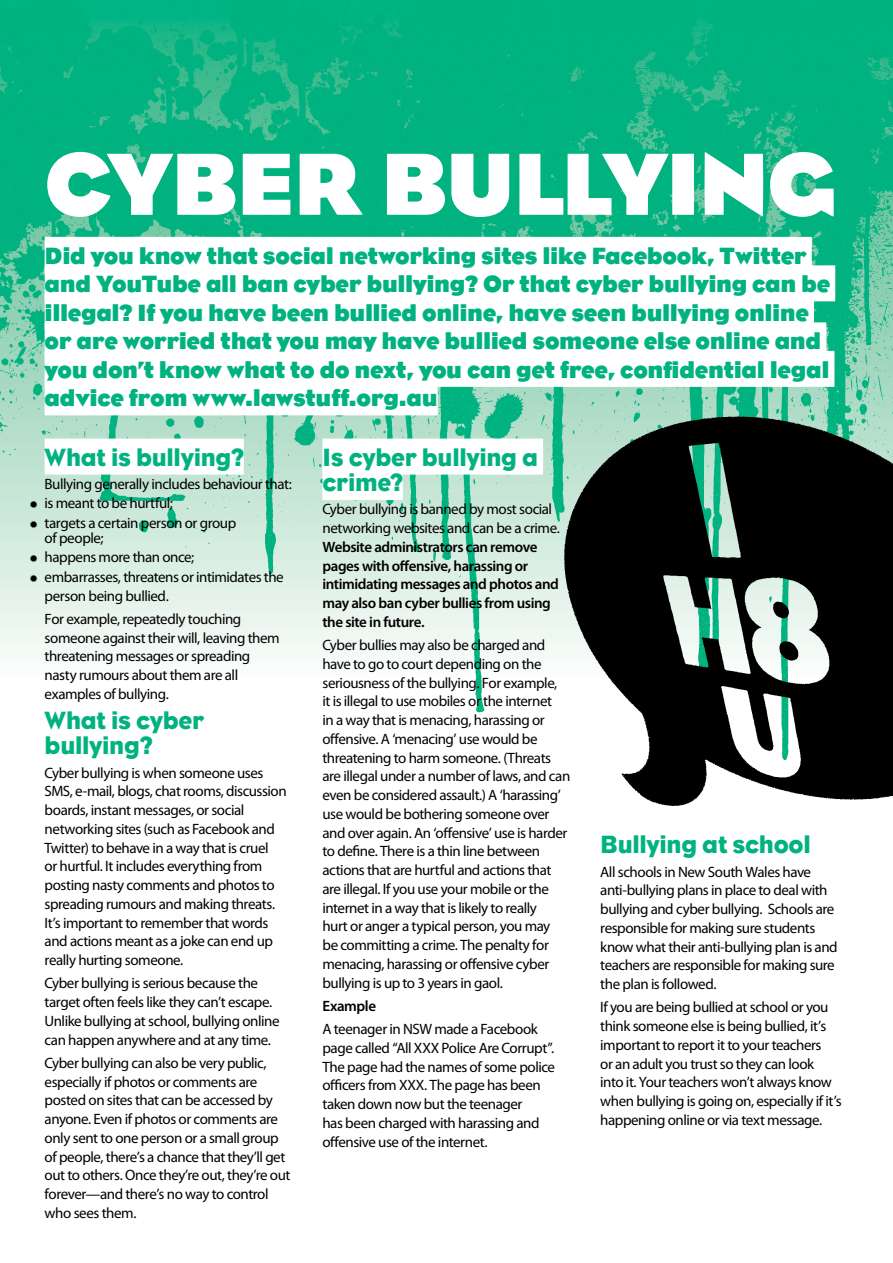
<style>
.page{position:relative;width:893px;height:1263px;background:#fff}
.page>*{position:absolute;margin:0;border:0;box-sizing:border-box;transform-origin:0 0}
.t1{font:700 90px "Bureau Eagle";color:#fff}
.t2{font:25.5px/25.5px "Bureau Eagle";letter-spacing:-.01em;color:#00b280}
.t3{font:700 24px/28.5px "Bureau Eagle";letter-spacing:-.015em;color:#00b280}
.t4{font:15px/18.8px "Myriad Pro";letter-spacing:-.03em;color:#000}
.t5{font:600 15px/18.8px "Myriad Pro";letter-spacing:-.03em;color:#000}
.s1{font-family:"WC Rhesus A Bta"}
</style>
<div class="page">
<img style="left:0;top:0;width:893px;height:713px">
<img style="left:540px;top:397px;width:353px;height:409px">
<div style="left:45px;top:237px;width:767px;height:36px;background:#fff"></div>
<div style="left:45px;top:265px;width:790px;height:36px;background:#fff"></div>
<div style="left:45px;top:294px;width:769px;height:36px;background:#fff"></div>
<div style="left:45px;top:322px;width:781px;height:36px;background:#fff"></div>
<div style="left:45px;top:351px;width:789px;height:36px;background:#fff"></div>
<div style="left:45px;top:379px;width:393px;height:36px;background:#fff"></div>
<div style="left:45px;top:439px;width:199px;height:36px;background:#fff"></div>
<div style="left:45px;top:702px;width:164px;height:36px;background:#fff"></div>
<div style="left:322px;top:439px;width:221px;height:36px;background:#fff"></div>
<div style="left:322px;top:464px;width:81px;height:36px;background:#fff"></div>
<h1 class="t1" style="left:45px;top:135px;width:793px">Cyber bullying</h1>
<p class="t3" style="left:45px;top:242px;width:787px">Did you know that social networking sites like Facebook, Twitter and YouTube all ban cyber bullying? Or that cyber bullying can be illegal? If you have been bullied online, have seen bullying online or are worried that you may have bullied someone else online and you don’t know what to do next, you can get free, confidential legal advice from www.lawstuff.org.au</p>
<h2 class="t2" style="left:45px;top:444px;width:201px">What is bullying?</h2>
<p class="t4" style="left:45px;top:474px;width:249px">Bullying generally includes behaviour that:</p>
<p class="t4" style="left:30px;top:494px;width:145px"><span class="s1">-</span> is meant to be hurtful;</p>
<p class="t4" style="left:45px;top:515px;width:193px;line-height:15px;text-indent:-15px"><span class="s1">-</span> targets a certain person or group of people;</p>
<p class="t4" style="left:30px;top:548px;width:166px"><span class="s1">-</span> happens more than once;</p>
<p class="t4" style="left:45px;top:567px;width:241px;text-indent:-15px"><span class="s1">-</span> embarrasses, threatens or intimidates the person being bullied.</p>
<p class="t4" style="left:45px;top:609px;width:237px">For example, repeatedly touching someone against their will, leaving them threatening messages or spreading nasty rumours about them are all examples of bullying.</p>
<h2 class="t2" style="left:45px;top:707px;width:161px">What is cyber bullying?</h2>
<p class="t4" style="left:45px;top:763px;width:244px">Cyber bullying is when someone uses SMS, e-mail, blogs, chat rooms, discussion boards, instant messages, or social networking sites (such as Facebook and Twitter) to behave in a way that is cruel<br>or hurtful. It includes everything from posting nasty comments and photos to spreading rumours and making threats.<br>It’s important to remember that words and actions meant as a joke can end up really hurting someone.</p>
<p class="t4" style="left:45px;top:974px;width:236px">Cyber bullying is serious because the target often feels like they can’t escape.<br>Unlike bullying at school, bullying online can happen anywhere and at any time.</p>
<p class="t4" style="left:45px;top:1053px;width:247px">Cyber bullying can also be very public, especially if photos or comments are posted on sites that can be accessed by anyone. Even if photos or comments are only sent to one person or a small group of people, there’s a chance that they’ll get out to others. Once they’re out, they’re out forever—and there’s no way to control who sees them.</p>
<h2 class="t2" style="left:322px;top:444px;width:217px">Is cyber bullying a crime?</h2>
<p class="t4" style="left:322px;top:500px;width:239px">Cyber bullying is banned by most social networking websites and can be a crime.</p>
<p class="t5" style="left:322px;top:537px;width:238px">Website administrators can remove pages with offensive, harassing or intimidating messages and photos and may also ban cyber bullies from using the site in future.</p>
<p class="t4" style="left:322px;top:635px;width:249px">Cyber bullies may also be charged and have to go to court depending on the seriousness of the bullying. For example,<br>it is illegal to use mobiles or the internet<br>in a way that is menacing, harassing or offensive. A ‘menacing’ use would be threatening to harm someone. (Threats are illegal under a number of laws, and can even be considered assault.) A ‘harassing’ use would be bothering someone over and over again. An ‘offensive’ use is harder to define. There is a thin line between actions that are hurtful and actions that are illegal. If you use your mobile or the internet in a way that is likely to really<br>hurt or anger a typical person, you may<br>be committing a crime. The penalty for menacing, harassing or offensive cyber bullying is up to 3 years in gaol.</p>
<p class="t5" style="left:322px;top:996px;width:55px">Example</p>
<p class="t4" style="left:322px;top:1019px;width:234px">A teenager in NSW made a Facebook page called “All XXX Police Are Corrupt”.<br>The page had the names of some police officers from XXX. The page has been taken down now but the teenager<br>has been charged with harassing and offensive use of the internet.</p>
<h2 class="t2" style="left:600px;top:832px;width:212px">Bullying at school</h2>
<p class="t4" style="left:600px;top:862px;width:239px">All schools in New South Wales have anti-bullying plans in place to deal with bullying and cyber bullying. Schools are responsible for making sure students know what their anti-bullying plan is and teachers are responsible for making sure the plan is followed.</p>
<p class="t4" style="left:600px;top:998px;width:243px">If you are being bullied at school or you think someone else is being bullied, it’s important to report it to your teachers<br>or an adult you trust so they can look<br>into it. Your teachers won’t always know when bullying is going on, especially if it’s happening online or via text message.</p>
</div>
